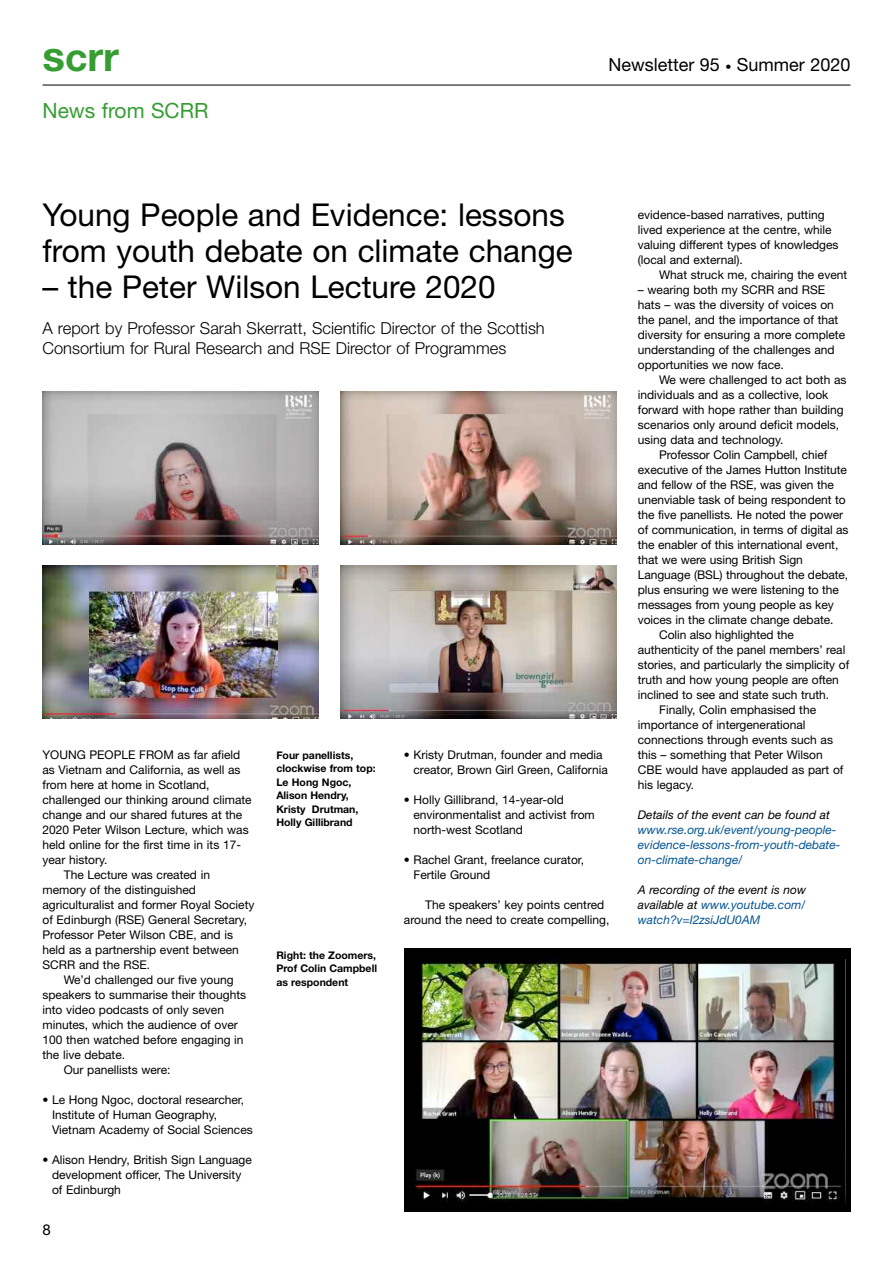
<style>
.page{position:relative;width:893px;height:1263px;background:#fff}
.page>*{position:absolute;margin:0;border:0;box-sizing:border-box;transform-origin:0 0}
.t1{font:700 40.5px "Helvetica Neue";color:#369d33}
.t2{font:31.5px/36px "Helvetica Neue";color:#000}
.t3{font:21px "Helvetica Neue";color:#369d33}
.t4{font:18px "Helvetica Neue";color:#000}
.t5{font:300 16.5px/19.5px "Helvetica Neue";color:#000}
.t6{font:15px "Helvetica Neue";color:#000}
.t7{font:12px/15px "Helvetica Neue";color:#000}
.t8{font:italic 12px/15px "Helvetica Neue";color:#000;text-align:justify}
.t9{font:italic 12px/15px "Helvetica Neue";color:#025494}
.t10{font:700 10.5px/13.5px "Helvetica Neue";color:#000}
.s1{font-size:42px}
.s2{font-size:39px}
.s3{font-size:12px}
.s4{color:#025494}
</style>
<div class="page">
<hr style="left:43px;top:85px;width:807px;height:1px;background:#000">
<div style="left:404px;top:948px;width:446px;height:264px;background:#000"></div>
<img style="left:411px;top:960px;width:435px;height:242px">
<img style="left:43px;top:391px;width:276px;height:153px">
<img style="left:340px;top:391px;width:277px;height:153px">
<img style="left:340px;top:566px;width:277px;height:153px">
<img style="left:43px;top:566px;width:276px;height:152px">
<h1 class="t1" style="left:43px;top:31px;width:78px"><span class="s1">s</span><span class="s2">c</span>rr</h1>
<h3 class="t4" style="left:608px;top:54px;width:244px">Newsletter 95 <span class="s3">•</span> Summer 2020</h3>
<h3 class="t3" style="left:43px;top:98px;width:168px">News from SCRR</h3>
<h2 class="t2" style="left:43px;top:196px;width:532px">Young People and Evidence: lessons from youth debate on climate change</h2>
<h2 class="t2" style="left:43px;top:268px;width:455px">– the Peter Wilson Lecture 2020</h2>
<h3 class="t5" style="left:43px;top:318px;width:504px">A report by Professor Sarah Skerratt, Scientific Director of the Scottish<br>Consortium for Rural Research and RSE Director of Programmes</h3>
<p class="t7" style="left:43px;top:747px;width:199px">YOUNG PEOPLE FROM as far afield</p>
<p class="t7" style="left:43px;top:762px;width:200px">as Vietnam and California, as well as</p>
<p class="t7" style="left:43px;top:777px;width:169px">from here at home in Scotland,</p>
<p class="t7" style="left:43px;top:792px;width:211px">challenged our thinking around climate</p>
<p class="t7" style="left:43px;top:807px;width:201px">change and our shared futures at the</p>
<p class="t7" style="left:43px;top:822px;width:208px">2020 Peter Wilson Lecture, which was</p>
<p class="t7" style="left:43px;top:837px;width:200px">held online for the first time in its 17-</p>
<p class="t7" style="left:43px;top:852px;width:67px">year history.</p>
<p class="t7" style="left:64px;top:867px;width:148px">The Lecture was created in</p>
<p class="t7" style="left:43px;top:882px;width:155px">memory of the distinguished</p>
<p class="t7" style="left:43px;top:897px;width:214px">agriculturalist and former Royal Society</p>
<p class="t7" style="left:43px;top:912px;width:206px">of Edinburgh (RSE) General Secretary,</p>
<p class="t7" style="left:43px;top:927px;width:192px">Professor Peter Wilson CBE, and is</p>
<p class="t7" style="left:43px;top:942px;width:198px">held as a partnership event between</p>
<p class="t7" style="left:43px;top:957px;width:109px">SCRR and the RSE.</p>
<p class="t7" style="left:64px;top:972px;width:171px">We’d challenged our five young</p>
<p class="t7" style="left:43px;top:987px;width:205px">speakers to summarise their thoughts</p>
<p class="t7" style="left:43px;top:1002px;width:183px">into video podcasts of only seven</p>
<p class="t7" style="left:43px;top:1017px;width:197px">minutes, which the audience of over</p>
<p class="t7" style="left:43px;top:1032px;width:203px">100 then watched before engaging in</p>
<p class="t7" style="left:43px;top:1047px;width:84px">the live debate.</p>
<p class="t7" style="left:64px;top:1062px;width:108px">Our panellists were:</p>
<p class="t7" style="left:52px;top:1092px;width:202px;text-indent:-10px">• Le Hong Ngoc, doctoral researcher,<br>Institute of Human Geography,<br>Vietnam Academy of Social Sciences</p>
<p class="t7" style="left:52px;top:1152px;width:201px;text-indent:-10px">• Alison Hendry, British Sign Language development officer, The University of Edinburgh</p>
<p class="t6" style="left:43px;top:1220px;width:10px">8</p>
<p class="t10" style="left:276px;top:748px;width:101px">Four panellists, clockwise from top:<br>Le Hong Ngoc,<br>Alison Hendry,<br>Kristy Drutman,<br>Holly Gillibrand</p>
<p class="t10" style="left:276px;top:948px;width:102px;text-align:justify">Right: the Zoomers, Prof Colin Campbell as respondent</p>
<p class="t7" style="left:413px;top:747px;width:196px;text-indent:-10px">• Kristy Drutman, founder and media creator, Brown Girl Green, California</p>
<p class="t7" style="left:413px;top:792px;width:183px;text-indent:-10px">• Holly Gillibrand, 14-year-old environmentalist and activist from north-west Scotland</p>
<p class="t7" style="left:413px;top:852px;width:172px;text-indent:-10px">• Rachel Grant, freelance curator,<br>Fertile Ground</p>
<p class="t7" style="left:404px;top:897px;width:207px;text-indent:21px">The speakers’ key points centred around the need to create compelling,</p>
<p class="t7" style="left:638px;top:207px;width:202px">evidence-based narratives, putting lived experience at the centre, while valuing different types of knowledges (local and external).</p>
<p class="t7" style="left:659px;top:267px;width:190px">What struck me, chairing the event</p>
<p class="t7" style="left:638px;top:282px;width:209px">– wearing both my SCRR and RSE hats – was the diversity of voices on the panel, and the importance of that diversity for ensuring a more complete understanding of the challenges and opportunities we now face.</p>
<p class="t7" style="left:659px;top:372px;width:189px">We were challenged to act both as</p>
<p class="t7" style="left:638px;top:387px;width:192px">individuals and as a collective, look</p>
<p class="t7" style="left:638px;top:402px;width:207px">forward with hope rather than building</p>
<p class="t7" style="left:638px;top:417px;width:203px">scenarios only around deficit models,</p>
<p class="t7" style="left:638px;top:432px;width:147px">using data and technology.</p>
<p class="t7" style="left:659px;top:447px;width:170px">Professor Colin Campbell, chief</p>
<p class="t7" style="left:638px;top:462px;width:210px">executive of the James Hutton Institute</p>
<p class="t7" style="left:638px;top:477px;width:198px">and fellow of the RSE, was given the</p>
<p class="t7" style="left:638px;top:492px;width:209px">unenviable task of being respondent to</p>
<p class="t7" style="left:638px;top:507px;width:207px">the five panellists. He noted the power</p>
<p class="t7" style="left:638px;top:522px;width:212px">of communication, in terms of digital as</p>
<p class="t7" style="left:638px;top:537px;width:202px">the enabler of this international event,</p>
<p class="t7" style="left:638px;top:552px;width:167px">that we were using British Sign</p>
<p class="t7" style="left:638px;top:567px;width:212px">Language (BSL) throughout the debate,</p>
<p class="t7" style="left:638px;top:582px;width:203px">plus ensuring we were listening to the</p>
<p class="t7" style="left:638px;top:597px;width:197px">messages from young people as key</p>
<p class="t7" style="left:638px;top:612px;width:197px">voices in the climate change debate.</p>
<p class="t7" style="left:659px;top:627px;width:136px">Colin also highlighted the</p>
<p class="t7" style="left:638px;top:642px;width:209px">authenticity of the panel members’ real</p>
<p class="t7" style="left:638px;top:657px;width:213px">stories, and particularly the simplicity of</p>
<p class="t7" style="left:638px;top:672px;width:203px">truth and how young people are often</p>
<p class="t7" style="left:638px;top:687px;width:193px">inclined to see and state such truth.</p>
<p class="t7" style="left:659px;top:702px;width:159px">Finally, Colin emphasised the</p>
<p class="t7" style="left:638px;top:717px;width:169px">importance of intergenerational</p>
<p class="t7" style="left:638px;top:732px;width:197px">connections through events such as</p>
<p class="t7" style="left:638px;top:747px;width:186px">this – something that Peter Wilson</p>
<p class="t7" style="left:638px;top:762px;width:207px">CBE would have applauded as part of</p>
<p class="t7" style="left:638px;top:777px;width:58px">his legacy.</p>
<p class="t8" style="left:638px;top:807px;width:193px">Details of the event can be found at</p>
<p class="t9" style="left:638px;top:822px;width:204px">www.rse.org.uk/event/young-people&shy;evidence-lessons-from-youth-debate&shy;on-climate-change/</p>
<p class="t8" style="left:638px;top:882px;width:170px">A recording of the event is now available at <span class="s4">www.youtube.com/ watch?v=I2zsiJdU0AM</span></p>
</div>
